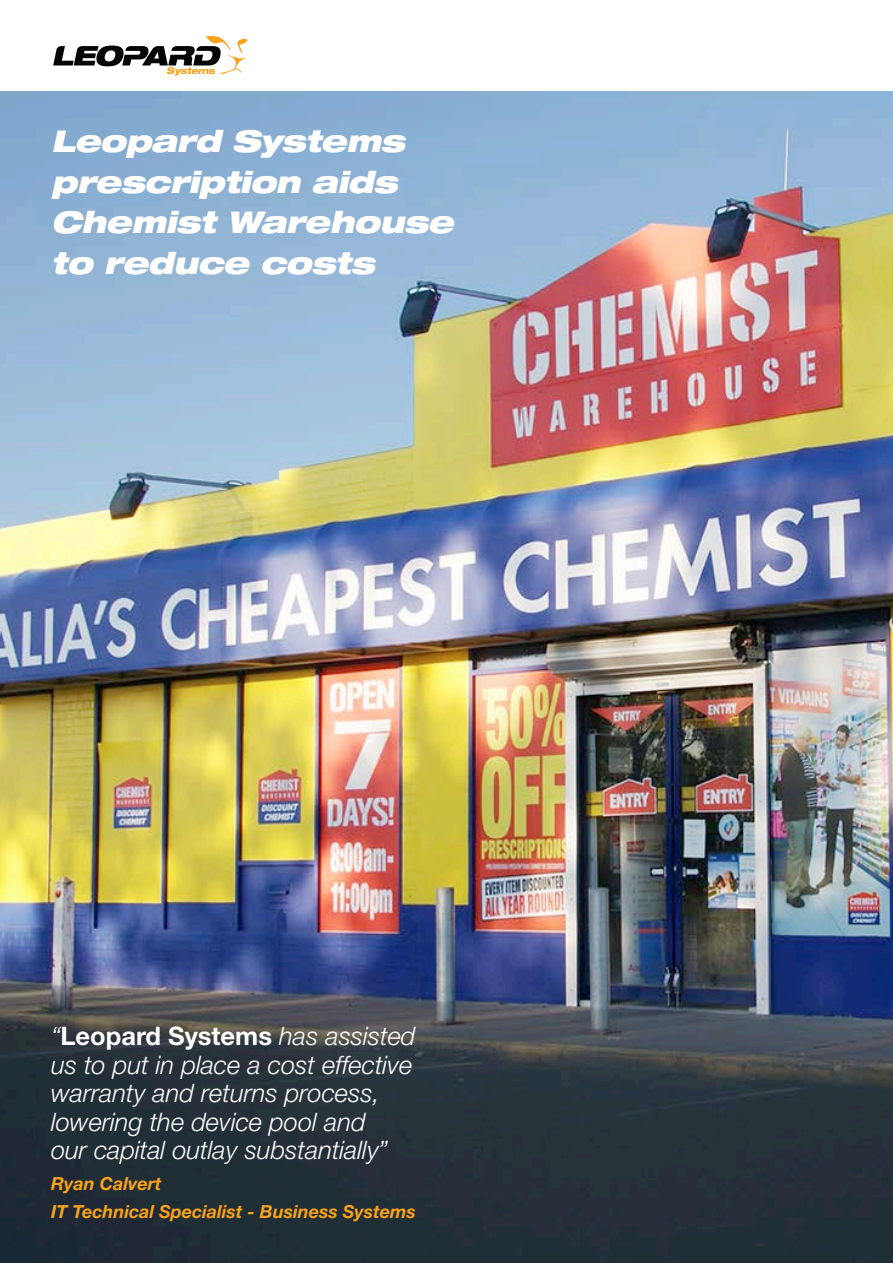
<style>
.page{position:relative;width:893px;height:1263px;background:#fff}
.page>*{position:absolute;margin:0;border:0;box-sizing:border-box;transform-origin:0 0}
.t1{font:italic 900 expanded 30px/40.5px "Helvetica Neue";letter-spacing:-.02em;color:#fff}
.t2{font:italic 300 25.5px/28.5px "Helvetica Neue LT Std";color:#fff}
.t3{font:italic 700 18px/28px "Helvetica Neue LT Std";color:#faa21b}
.s1{font-weight:700;font-style:normal}
</style>
<div class="page">
<img style="left:0;top:91px;width:893px;height:1172px">
<svg style="left:53px;top:36px;width:194px;height:40px"></svg>
<p class="t1" style="left:51px;top:120px;width:404px">Leopard Systems prescription aids<br>Chemist Warehouse to reduce costs</p>
<p class="t2" style="left:51px;top:1021px;width:366px">“<span class="s1">Leopard Systems</span> has assisted us to put in place a cost effective warranty and returns process, lowering the device pool and<br>our capital outlay substantially”</p>
<p class="t3" style="left:51px;top:1169px;width:366px">Ryan Calvert<br>IT Technical Specialist - Business Systems</p>
</div>
